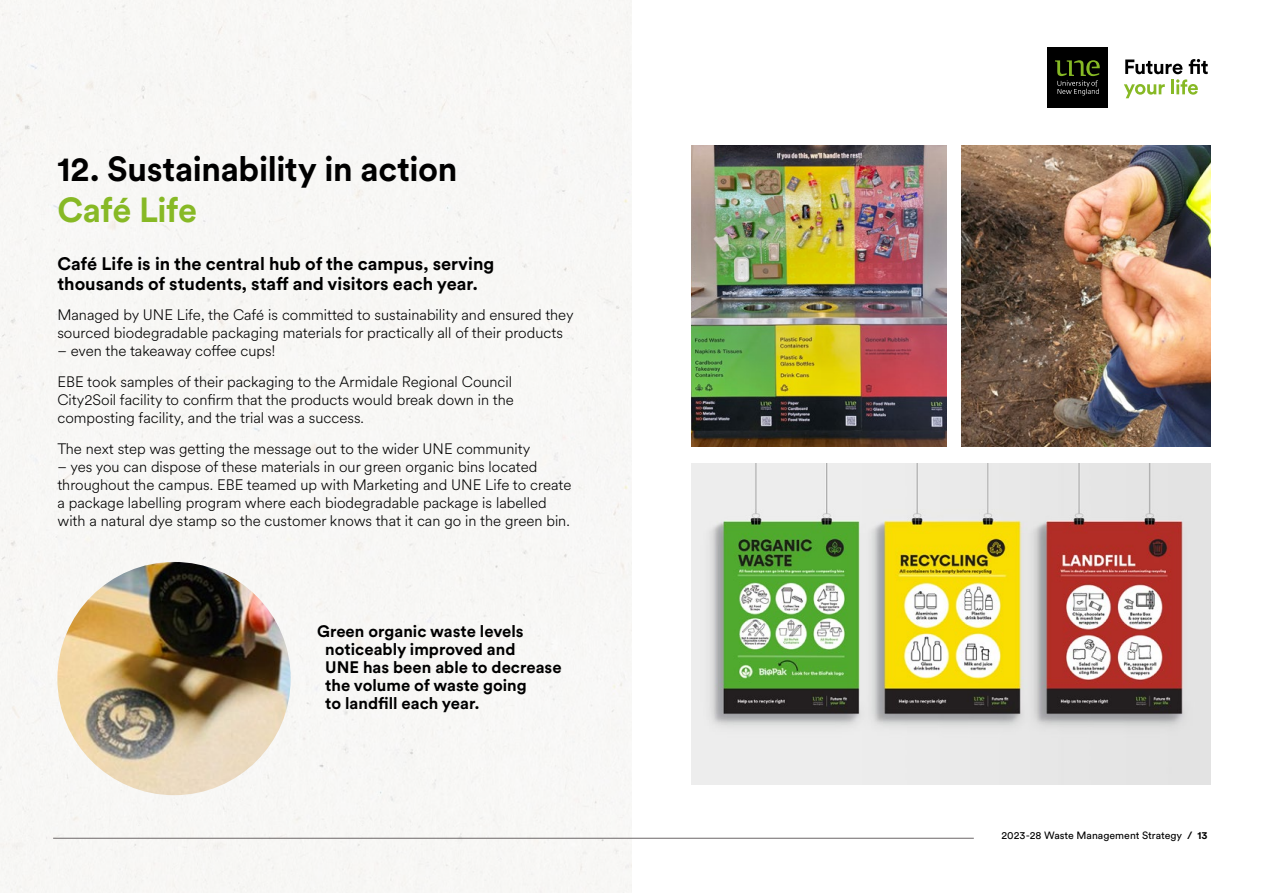
<style>
.page{position:relative;width:1263px;height:893px;background:#fff}
.page>*{position:absolute;margin:0;border:0;box-sizing:border-box;transform-origin:0 0}
.t1{font:700 34.5px "Circular XX";letter-spacing:-.01em;color:#000}
.t2{font:700 34.5px "Circular XX";letter-spacing:-.015em;color:#87b925}
.t3{font:700 18px/19.5px "Circular XX";color:#000}
.t4{font:700 16.5px/18px "Circular XX";color:#000}
.t5{font:300 15px/18px "Circular XX";color:#000}
.t6{font:10.5px "Circular XX";color:#000}
.s1{font-weight:700}
</style>
<div class="page">
<hr style="left:53px;top:838px;width:921px;height:1px;background:#6c6768">
<div style="left:1047px;top:47px;width:61px;height:60px;background:#000"></div>
<svg style="left:1055px;top:60px;width:45px;height:35px"></svg>
<svg style="left:1124px;top:59px;width:84px;height:39px"></svg>
<img style="left:691px;top:463px;width:519px;height:321px">
<img style="left:691px;top:146px;width:255px;height:300px">
<img style="left:961px;top:146px;width:249px;height:300px">
<img style="left:57px;top:562px;width:234px;height:233px;border-radius:117px">
<h1 class="t1" style="left:57px;top:145px;width:402px">12. Sustainability in action</h1>
<h1 class="t2" style="left:57px;top:186px;width:141px">Café Life</h1>
<p class="t3" style="left:57px;top:253px;width:438px">Café Life is in the central hub of the campus, serving thousands of students, staff and visitors each year.</p>
<p class="t5" style="left:57px;top:305px;width:518px">Managed by UNE Life, the Café is committed to sustainability and ensured they sourced biodegradable packaging materials for practically all of their products</p>
<p class="t5" style="left:57px;top:335px;width:456px;line-height:30.8px">– even the takeaway coffee cups!<br>EBE took samples of their packaging to the Armidale Regional Council</p>
<p class="t5" style="left:57px;top:390px;width:458px">City2Soil facility to confirm that the products would break down in the composting facility, and the trial was a success.</p>
<p class="t5" style="left:57px;top:439px;width:474px">The next step was getting the message out to the wider UNE community</p>
<p class="t5" style="left:57px;top:457px;width:515px">– yes you can dispose of these materials in our green organic bins located throughout the campus. EBE teamed up with Marketing and UNE Life to create a package labelling program where each biodegradable package is labelled with a natural dye stamp so the customer knows that it can go in the green bin.</p>
<p class="t4" style="left:325px;top:622px;width:238px;text-indent:-8px">Green organic waste levels noticeably improved and<br>UNE has been able to decrease the volume of waste going<br>to landfill each year.</p>
<p class="t6" style="left:1001px;top:828px;width:208px">2023-28 Waste Management Strategy <span class="s1">/ 13</span></p>
</div>
